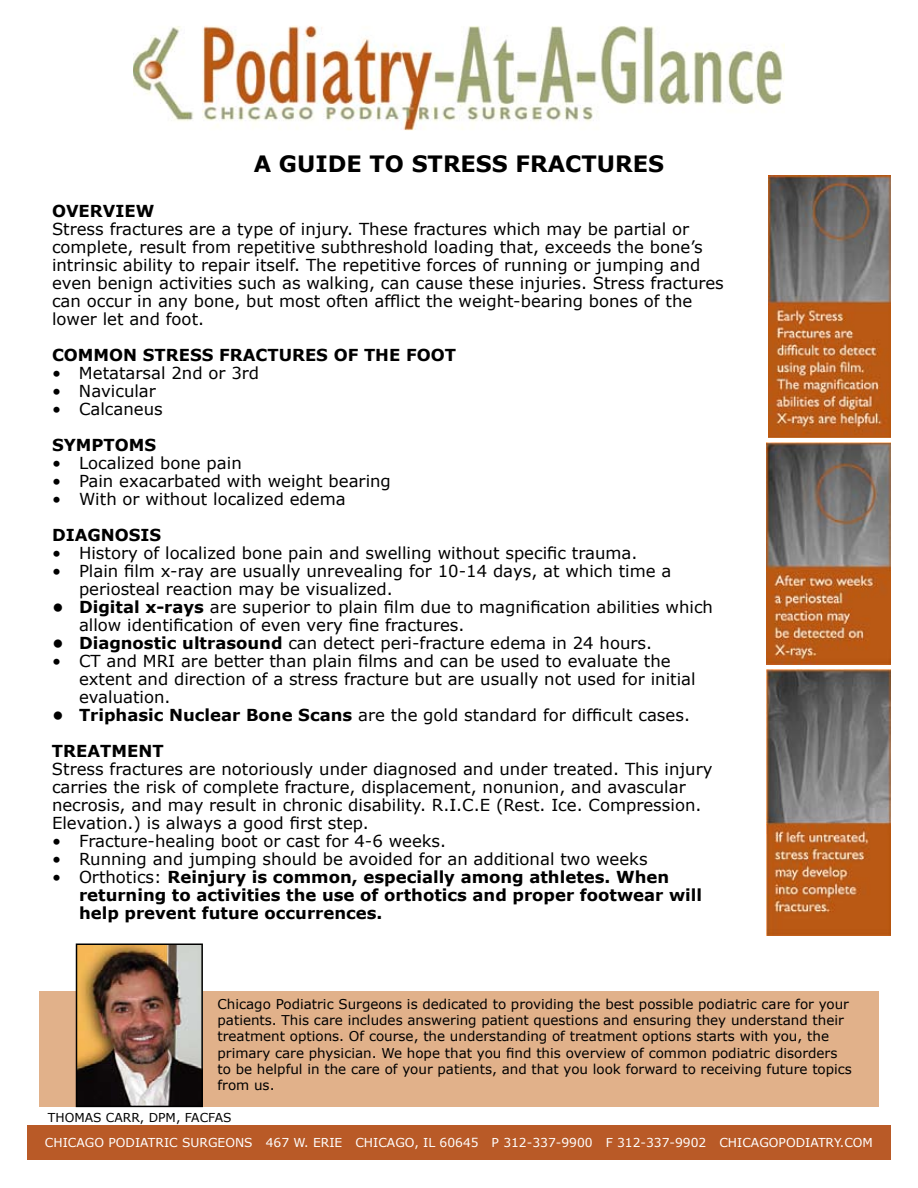
<style>
.page{position:relative;width:918px;height:1188px;background:#fff}
.page>*{position:absolute;margin:0;border:0;box-sizing:border-box;transform-origin:0 0}
.t1{font:700 22.5px "Verdana";color:#000}
.t2{font:16.5px/18px "Verdana";color:#000}
.t3{font:700 16.5px/36px "Verdana";color:#000}
.t4{font:13.5px/16.2px "Verdana";color:#000}
.t5{font:12.3px "Verdana";color:#fff}
.t6{font:12.3px "Verdana";color:#000}
.s1{font-weight:700}
.s2{font-weight:400}
</style>
<div class="page">
<img style="left:133px;top:25px;width:652px;height:106px">
<div style="left:27px;top:1125px;width:864px;height:35px;background:#b95a27"></div>
<div style="left:39px;top:991px;width:840px;height:116px;background:#e1b18a"></div>
<img style="left:79px;top:947px;width:121px;height:157px">
<div style="left:76px;top:944px;width:127px;height:163px;border:2px solid #000"></div>
<img style="left:768px;top:176px;width:123px;height:261px">
<img style="left:766px;top:442px;width:125px;height:222px">
<img style="left:766px;top:670px;width:125px;height:265px">
<h1 class="t1" style="left:254px;top:150px;width:412px">A guide to stress fractures</h1>
<p class="t3" style="left:52px;top:192px;width:104px">OVERVIEW</p>
<p class="t2" style="left:52px;top:219px;width:673px">Stress fractures are a type of injury. These fractures which may be partial or complete, result from repetitive subthreshold loading that, exceeds the bone’s intrinsic ability to repair itself. The repetitive forces of running or jumping and even benign activities such as walking, can cause these injuries. Stress fractures can occur in any bone, but most often afflict the weight-bearing bones of the lower let and foot.</p>
<p class="t3" style="left:52px;top:336px;width:104px">COMMON STRESS</p>
<p class="t3" style="left:219px;top:336px;width:50px">FRACTURES</p>
<p class="t3" style="left:334px;top:336px;width:86px">OF THE FOOT</p>
<p class="t2" style="left:79px;top:363px;width:182px">Metatarsal 2nd or 3rd<br>Navicular<br>Calcaneus</p>
<p class="t3" style="left:52px;top:426px;width:104px">SYMPTOMS</p>
<p class="t2" style="left:79px;top:453px;width:313px">Localized bone pain<br>Pain exacarbated with weight bearing<br>With or without localized edema</p>
<p class="t3" style="left:52px;top:516px;width:76px">DIAGNOSIS</p>
<p class="t2" style="left:79px;top:543px;width:636px">History of localized bone pain and swelling without specific trauma.<br>Plain film x-ray are usually unrevealing for 10-14 days, at which time a periosteal reaction may be visualized.<br><span class="s1">Digital x-rays</span> are superior to plain film due to magnification abilities which allow identification of even very fine fractures.<br><span class="s1">Diagnostic ultrasound</span> can detect peri-fracture edema in 24 hours.<br>CT and MRI are better than plain films and can be used to evaluate the extent and direction of a stress fracture but are usually not used for initial evaluation.<br><span class="s1">Triphasic Nuclear Bone Scans</span> are the gold standard for difficult cases.</p>
<p class="t3" style="left:52px;top:732px;width:13px">TRE</p>
<p class="t3" style="left:87px;top:732px;width:77px">ATME NT</p>
<p class="t2" style="left:52px;top:759px;width:662px">Stress fractures are notoriously under diagnosed and under treated. This injury</p>
<p class="t2" style="left:52px;top:777px;width:635px">carries the risk of complete fracture, displacement, nonunion, and avascular</p>
<p class="t2" style="left:52px;top:795px;width:651px">necrosis, and may result in chronic disability. R.I.C.E (Rest. Ice. Compression.</p>
<p class="t2" style="left:52px;top:813px;width:318px">Elevation.) is always a good first step.</p>
<p class="t2" style="left:79px;top:831px;width:369px">Fracture-healing boot or cast for 4-6 weeks.</p>
<p class="t2" style="left:79px;top:849px;width:570px">Running and jumping should be avoided for an additional two weeks</p>
<p class="t3" style="left:79px;top:858px;width:592px"><span class="s2">Orthotics:</span> Reinjury is common, especially among athletes. When</p>
<p class="t3" style="left:79px;top:876px;width:625px">returning to activities the use of orthotics and proper footwear will</p>
<p class="t3" style="left:79px;top:894px;width:305px">help prevent future occurrences.</p>
<p class="t2" style="left:52px;top:363px;width:10px;text-align:justify">• • •</p>
<p class="t2" style="left:52px;top:453px;width:10px;text-align:justify">• • •</p>
<p class="t2" style="left:52px;top:543px;width:10px">• •</p>
<p class="t3" style="left:52px;top:588px;width:13px">• •</p>
<p class="t2" style="left:52px;top:651px;width:10px">•</p>
<p class="t3" style="left:52px;top:696px;width:13px">•</p>
<p class="t2" style="left:52px;top:831px;width:10px;text-align:justify">• • •</p>
<p class="t4" style="left:218px;top:995px;width:636px">Chicago Podiatric Surgeons is dedicated to providing the best possible podiatric care for your patients. This care includes answering patient questions and ensuring they understand their treatment options. Of course, the understanding of treatment options starts with you, the primary care physician. We hope that you find this overview of common podiatric disorders to be helpful in the care of your patients, and that you look forward to receiving future topics from us.</p>
<p class="t6" style="left:48px;top:1109px;width:183px">thomas carr, dpm, facfas</p>
<p class="t5" style="left:45px;top:1134px;width:830px">Chicago Podiatric Surgeons 467 W. Erie Chicago, IL 60645 P 312-337-9900 F 312-337-9902 chicagopodiatry.com</p>
</div>
